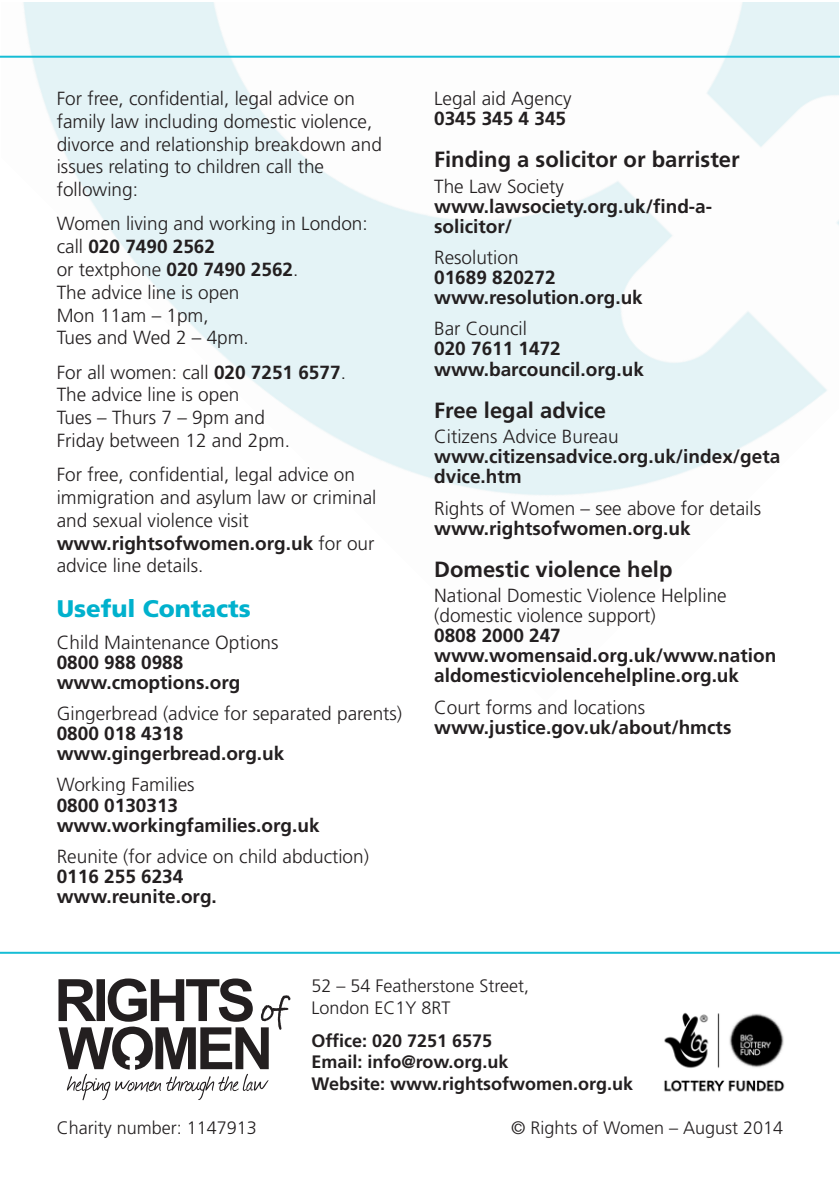
<style>
.page{position:relative;width:840px;height:1191px;background:#fff}
.page>*{position:absolute;margin:0;border:0;box-sizing:border-box;transform-origin:0 0}
.t1{font:900 24px "Frutiger";color:#00b1cd}
.t2{font:700 22px "Frutiger";color:#231f20}
.t3{font:300 19px/22.8px "Frutiger";color:#231f20}
.t4{font:700 19px/20px "Frutiger";color:#231f20}
.t5{font:300 18px/21.6px "Frutiger";color:#231f20}
.t6{font:700 18px/21.6px "Frutiger";color:#231f20}
.s1{font-weight:700}
</style>
<div class="page">
<hr style="left:0;top:56px;width:839px;height:2px;background:#16bdd5">
<hr style="left:0;top:951px;width:839px;height:2px;background:#16bdd5">
<svg style="left:58px;top:978px;width:232px;height:122px"></svg>
<img style="left:664px;top:1012px;width:121px;height:80px">
<p class="t3" style="left:57px;top:88px;width:326px">For free, confidential, legal advice on family law including domestic violence, divorce and relationship breakdown and issues relating to children call the following:</p>
<p class="t3" style="left:57px;top:214px;width:312px">Women living and working in London: call <span class="s1">020 7490 2562<br></span>or textphone <span class="s1">020 7490 2562</span>.<br>The advice line is open<br>Mon 11am – 1pm,<br>Tues and Wed 2 – 4pm.</p>
<p class="t3" style="left:57px;top:362px;width:290px">For all women: call <span class="s1">020 7251 6577</span>.<br>The advice line is open<br>Tues – Thurs 7 – 9pm and<br>Friday between 12 and 2pm.</p>
<p class="t3" style="left:57px;top:464px;width:321px">For free, confidential, legal advice on immigration and asylum law or criminal and sexual violence visit <span class="s1">www.rightsofwomen.org.uk</span> for our advice line details.</p>
<p class="t1" style="left:57px;top:599px;width:195px">Useful Contacts</p>
<p class="t3" style="left:57px;top:632px;width:223px">Child Maintenance Options</p>
<p class="t4" style="left:57px;top:653px;width:185px">0800 988 0988 www.cmoptions.org</p>
<p class="t3" style="left:57px;top:703px;width:347px">Gingerbread (advice for separated parents)</p>
<p class="t4" style="left:57px;top:725px;width:229px">0800 018 4318 www.gingerbread.org.uk</p>
<p class="t3" style="left:57px;top:775px;width:139px">Working Families</p>
<p class="t4" style="left:57px;top:796px;width:264px">0800 0130313 www.workingfamilies.org.uk</p>
<p class="t3" style="left:57px;top:846px;width:313px">Reunite (for advice on child abduction)</p>
<p class="t4" style="left:57px;top:867px;width:161px">0116 255 6234 www.reunite.org.</p>
<p class="t3" style="left:434px;top:88px;width:139px">Legal aid Agency</p>
<p class="t4" style="left:434px;top:110px;width:133px">0345 345 4 345</p>
<p class="t2" style="left:434px;top:151px;width:307px">Finding a solicitor or barrister</p>
<p class="t3" style="left:434px;top:176px;width:131px">The Law Society</p>
<p class="t4" style="left:434px;top:198px;width:279px">www.lawsociety.org.uk/find-a&shy;solicitor/</p>
<p class="t3" style="left:434px;top:247px;width:86px">Resolution</p>
<p class="t4" style="left:434px;top:269px;width:210px">01689 820272 www.resolution.org.uk</p>
<p class="t3" style="left:434px;top:319px;width:94px">Bar Council</p>
<p class="t4" style="left:434px;top:340px;width:211px">020 7611 1472 www.barcouncil.org.uk</p>
<p class="t2" style="left:434px;top:401px;width:173px">Free legal advice</p>
<p class="t3" style="left:434px;top:427px;width:186px">Citizens Advice Bureau</p>
<p class="t4" style="left:434px;top:448px;width:347px">www.citizensadvice.org.uk/index/geta dvice.htm</p>
<p class="t3" style="left:434px;top:498px;width:328px">Rights of Women – see above for details</p>
<p class="t4" style="left:434px;top:519px;width:258px">www.rightsofwomen.org.uk</p>
<p class="t2" style="left:434px;top:560px;width:240px">Domestic violence help</p>
<p class="t3" style="left:434px;top:587px;width:294px;line-height:20px">National Domestic Violence Helpline (domestic violence support)</p>
<p class="t4" style="left:434px;top:627px;width:343px">0808 2000 247 www.womensaid.org.uk/www.nation aldomesticviolencehelpline.org.uk</p>
<p class="t3" style="left:434px;top:697px;width:212px">Court forms and locations</p>
<p class="t4" style="left:434px;top:718px;width:298px">www.justice.gov.uk/about/hmcts</p>
<p class="t5" style="left:311px;top:976px;width:219px">52 – 54 Featherstone Street,<br>London EC1Y 8RT</p>
<p class="t6" style="left:311px;top:1031px;width:323px">Office: 020 7251 6575<br>Email: info@row.org.uk<br>Website: www.rightsofwomen.org.uk</p>
<p class="t5" style="left:57px;top:1118px;width:201px">Charity number: 1147913</p>
<p class="t5" style="left:511px;top:1118px;width:273px">© Rights of Women – August 2014</p>
</div>
